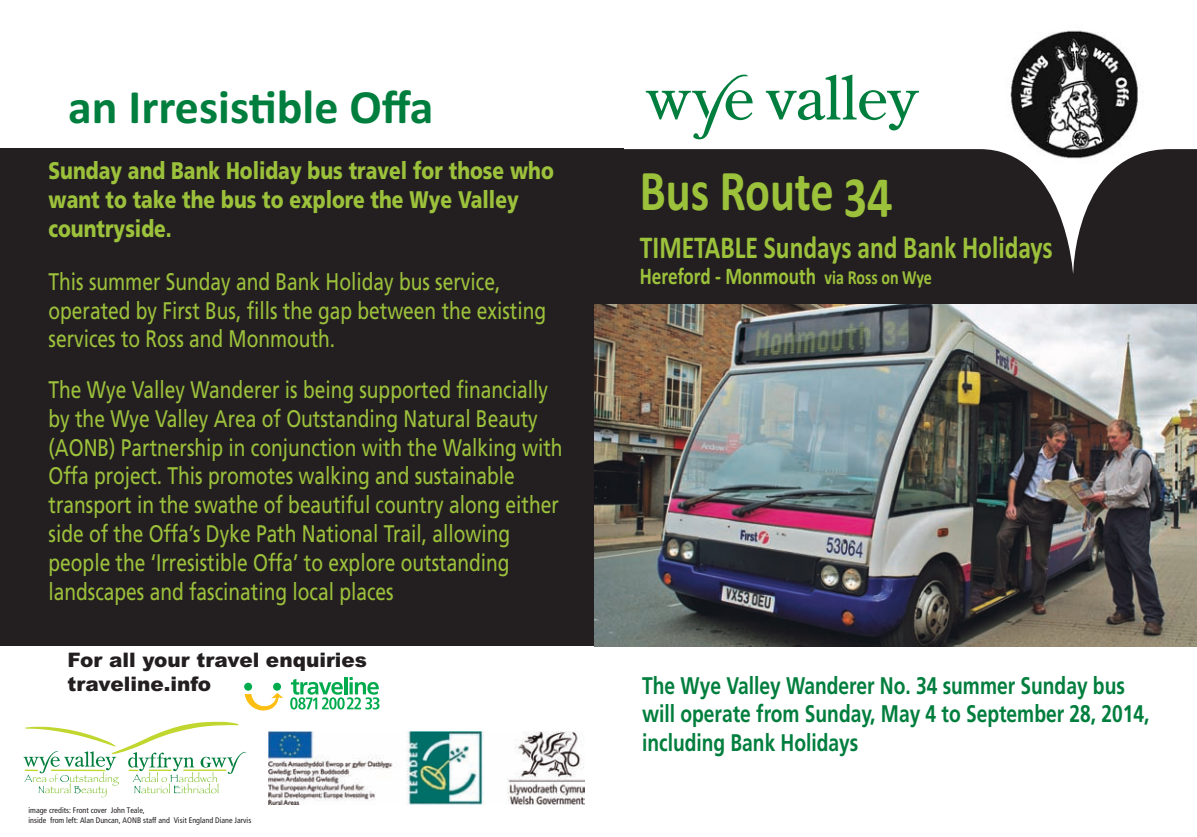
<style>
.page{position:relative;width:1197px;height:837px;background:#fff}
.page>*{position:absolute;margin:0;border:0;box-sizing:border-box;transform-origin:0 0}
.t1{font:700 58px "Calibri";color:#9cc13b;scale:.8 1}
.t2{font:700 48px "Calibri";color:#007e3d}
.t3{font:700 32px "Calibri";color:#9cc13b;scale:.8 1}
.t4{font:24px/28.8px "Frutiger LT";color:#9cc13b;scale:.8 1}
.t5{font:700 24px/28.8px "Frutiger LT";color:#007e3d;scale:.8 1}
.t6{font:900 24px/28.8px "Frutiger LT";color:#9cc13b;scale:.8 1}
.t7{font:700 24px "Calibri";color:#9cc13b;scale:.8 1}
.t8{font:900 20px/24px "Arial";color:#231f20}
.t9{font:condensed 8px/9.6px "Frutiger LT";color:#231f20}
.s1{font-size:20px}
</style>
<div class="page">
<img style="left:1010px;top:30px;width:129px;height:119px">
<div style="left:624px;top:149px;width:573px;height:151px;background:#231f20"></div>
<svg style="left:646px;top:74px;width:107px;height:65px"></svg>
<svg style="left:766px;top:74px;width:153px;height:56px"></svg>
<div style="left:0;top:148px;width:624px;height:498px;background:#231f20"></div>
<img style="left:595px;top:304px;width:602px;height:342px">
<svg style="left:23px;top:721px;width:223px;height:76px"></svg>
<img style="left:268px;top:731px;width:316px;height:73px">
<hr style="left:344px;top:676px;width:3px;height:18px;background:#00ab4d">
<svg style="left:290px;top:677px;width:89px;height:32px"></svg>
<svg style="left:245px;top:693px;width:37px;height:18px"></svg>
<div style="left:244px;top:682px;width:8px;height:8px;background:#00ab4d;border-radius:50%"></div>
<div style="left:273px;top:682px;width:8px;height:8px;background:#00ab4d;border-radius:50%"></div>
<h2 class="t2" style="left:68px;top:78px;width:367px">an Irresistible Offa</h2>
<p class="t6" style="left:49px;top:158px;width:633px">Sunday and Bank Holiday bus travel for those who want to take the bus to explore the Wye Valley countryside.</p>
<p class="t4" style="left:49px;top:269px;width:623px">This summer Sunday and Bank Holiday bus service, operated by First Bus, fills the gap between the existing services to Ross and Monmouth.</p>
<p class="t4" style="left:49px;top:377px;width:644px">The Wye Valley Wanderer is being supported financially by the Wye Valley Area of Outstanding Natural Beauty (AONB) Partnership in conjunction with the Walking with Offa project. This promotes walking and sustainable transport in the swathe of beautiful country along either side of the Offa’s Dyke Path National Trail, allowing people the ‘Irresistible Offa’ to explore outstanding landscapes and fascinating local places</p>
<p class="t8" style="left:68px;top:648px;width:301px">For all your travel enquiries traveline.info</p>
<p class="t9" style="left:29px;top:806px;width:224px">image credits: Front cover John Teale,<br>inside from left: Alan Duncan, AONB staff and Visit England Diane Jarvis</p>
<h1 class="t1" style="left:640px;top:156px;width:317px">Bus Route 34</h1>
<h3 class="t3" style="left:640px;top:228px;width:518px">TIMETABLE Sundays and Bank Holidays</h3>
<p class="t7" style="left:640px;top:262px;width:366px">Hereford - Monmouth <span class="s1">via Ross on Wye</span></p>
<p class="t5" style="left:642px;top:672px;width:635px">The Wye Valley Wanderer No. 34 summer Sunday bus will operate from Sunday, May 4 to September 28, 2014, including Bank Holidays</p>
</div>
